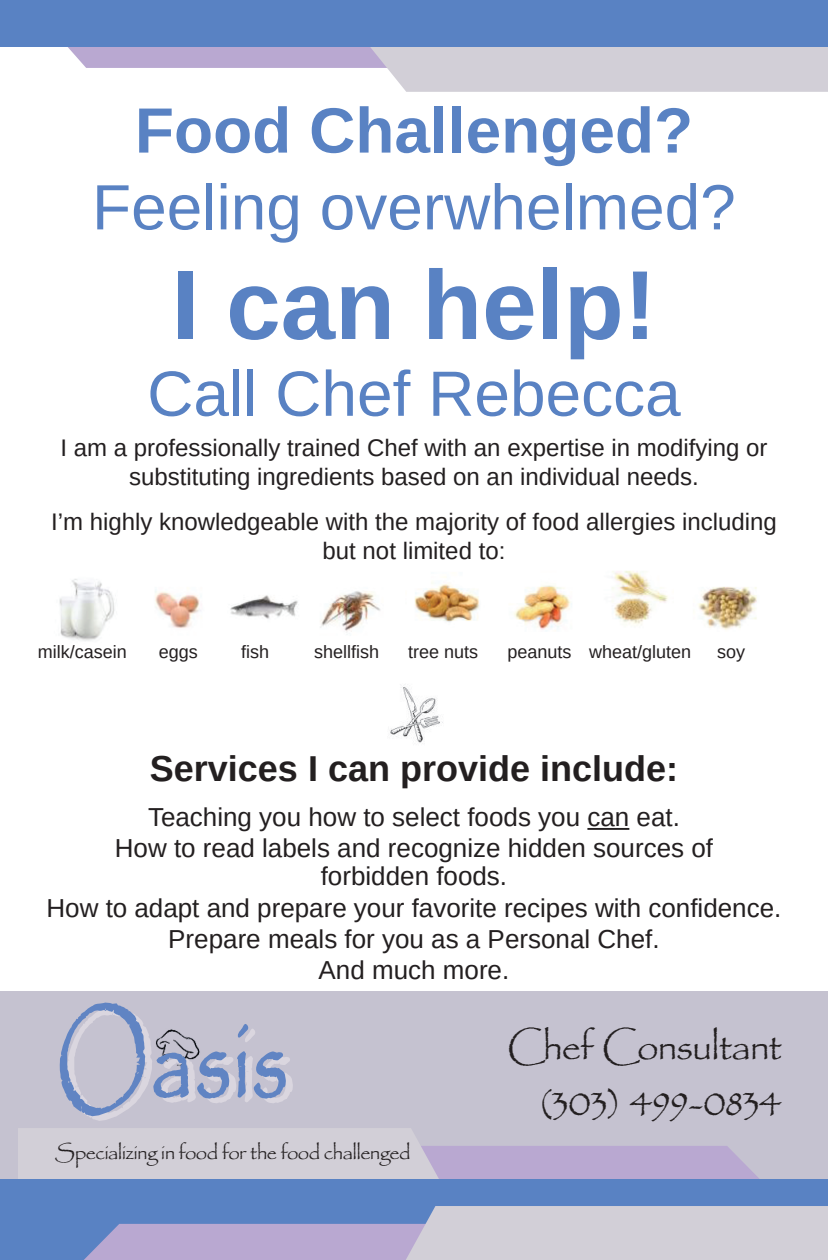
<style>
.page{position:relative;width:828px;height:1260px;background:#fff}
.page>*{position:absolute;margin:0;border:0;box-sizing:border-box;transform-origin:0 0}
.t1{font:700 98px "Arimo";color:#5982c3}
.t2{font:64px "Arimo";color:#5982c3}
.t3{font:700 64px "Arimo";color:#5982c3}
.t4{font:700 36px "Arimo";color:#231f20}
.t5{font:34px/56.8px "Papyrus Std";color:#231f20;text-align:right}
.t6{font:26px/31.2px "Arimo";color:#231f20;text-align:center}
.t7{font:24px/28.8px "Arimo";color:#231f20;text-align:center}
.t8{font:18px "Arimo";color:#231f20}
.t9{font:18px "Papyrus Std";color:#231f20}
</style>
<div class="page">
<div style="left:0;top:991px;width:828px;height:269px;background:#c5c2d0"></div>
<svg style="left:18px;top:1128px;width:741px;height:51px"></svg>
<div style="left:0;top:1179px;width:828px;height:81px;background:#5982c3"></div>
<svg style="left:84px;top:1206px;width:744px;height:54px"></svg>
<svg style="left:51px;top:46px;width:777px;height:46px"></svg>
<div style="left:0;top:0;width:828px;height:46px;background:#5982c3"></div>
<img style="left:59px;top:571px;width:698px;height:70px">
<img style="left:390px;top:687px;width:53px;height:56px">
<hr style="left:587px;top:828px;width:42px;height:2px;background:#231f20">
<svg style="left:60px;top:1003px;width:233px;height:118px"></svg>
<h2 class="t3" style="left:135px;top:86px;width:560px">Food Challenged?</h2>
<h2 class="t2" style="left:92px;top:167px;width:645px">Feeling overwhelmed?</h2>
<h1 class="t1" style="left:172px;top:238px;width:486px">I can help!</h1>
<h2 class="t2" style="left:147px;top:353px;width:535px">Call Chef Rebecca</h2>
<p class="t7" style="left:60px;top:433px;width:708px">I am a professionally trained Chef with an expertise in modifying or substituting ingredients based on an individual needs.</p>
<p class="t7" style="left:51px;top:508px;width:727px">I’m highly knowledgeable with the majority of food allergies including but not limited to:</p>
<p class="t8" style="left:38px;top:641px;width:91px">milk/casein</p>
<p class="t8" style="left:159px;top:641px;width:41px">eggs</p>
<p class="t8" style="left:241px;top:641px;width:30px">fish</p>
<p class="t8" style="left:314px;top:641px;width:67px">shellfish</p>
<p class="t8" style="left:408px;top:641px;width:72px">tree nuts</p>
<p class="t8" style="left:507px;top:641px;width:185px">peanuts wheat/gluten</p>
<p class="t8" style="left:717px;top:641px;width:30px">soy</p>
<h3 class="t4" style="left:150px;top:744px;width:530px">Services I can provide include:</h3>
<p class="t6" style="left:115px;top:802px;width:600px">Teaching you how to select foods you can eat.<br>How to read labels and recognize hidden sources of</p>
<p class="t6" style="left:47px;top:861px;width:736px">forbidden foods.<br>How to adapt and prepare your favorite recipes with confidence.<br>Prepare meals for you as a Personal Chef.<br>And much more.</p>
<p class="t9" style="left:55px;top:1142px;width:357px">Specializing in food for the food challenged</p>
<h3 class="t5" style="left:507px;top:1018px;width:276px">Chef Consultant (303) 499-0834</h3>
</div>
